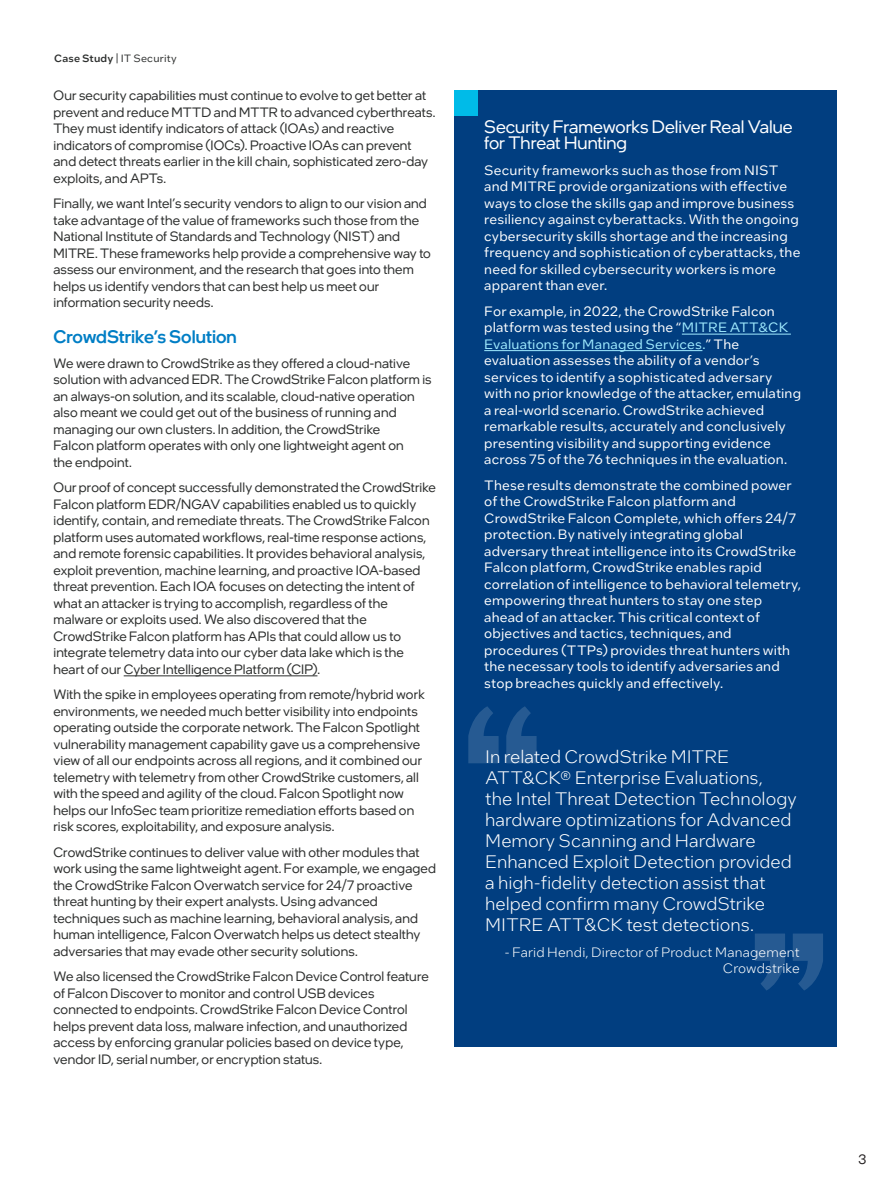
<style>
.page{position:relative;width:891px;height:1188px;background:#fff}
.page>*{position:absolute;margin:0;border:0;box-sizing:border-box;transform-origin:0 0}
.Table_of_Contents{font:300 18px/21px "Intel One Text";letter-spacing:-.005em;color:#fff}
.Table_of_Contents-2{font:18px/16.5px "Intel One Display";color:#fff}
.MainCopy___Caption{font:500 18px "Intel One Display";color:#007ec5}
.MainCopy___Caption-2{font:13.5px/16.5px "Intel One Display";letter-spacing:.01em;color:#2d2f2e}
.Table_of_Contents-3{font:13.5px/16.5px "Intel One Text";letter-spacing:.01em;color:#fff}
.Table_of_Contents-4{font:300 13.5px/16.5px "Intel One Text";letter-spacing:.01em;color:#fff;text-align:right}
.t1{font:13.5px "Intel One Display";color:#231f20}
.Document_Header{font:10.5px "Intel One Text";letter-spacing:.02em;color:#2d2f2e}
.s1{font-weight:500}
.s2{color:#a0ebff}
</style>
<div class="page">
<div style="left:454px;top:90px;width:383px;height:957px;background:#013e80"></div>
<hr style="left:682px;top:334px;width:109px;height:1px;background:#a0ebff">
<hr style="left:484px;top:350px;width:218px;height:1px;background:#a0ebff">
<hr style="left:124px;top:676px;width:193px;height:1px;background:#2d2f2e">
<div style="left:454px;top:90px;width:24px;height:25px;background:#00bbe8"></div>
<svg style="left:468px;top:706px;width:69px;height:57px"></svg>
<svg style="left:755px;top:934px;width:68px;height:57px"></svg>
<p class="Document_Header" style="left:54px;top:52px;width:124px"><span class="s1">Case Study</span> | IT Security</p>
<p class="MainCopy___Caption-2" style="left:53px;top:87px;width:384px">Our security capabilities must continue to evolve to get better at prevent and reduce MTTD and MTTR to advanced cyberthreats.<br>They must identify indicators of attack (IOAs) and reactive indicators of compromise (IOCs). Proactive IOAs can prevent and detect threats earlier in the kill chain, sophisticated zero-day exploits, and APTs.</p>
<p class="MainCopy___Caption-2" style="left:53px;top:195px;width:379px">Finally, we want Intel’s security vendors to align to our vision and take advantage of the value of frameworks such those from the National Institute of Standards and Technology (NIST) and MITRE. These frameworks help provide a comprehensive way to assess our environment, and the research that goes into them helps us identify vendors that can best help us meet our information security needs.</p>
<p class="MainCopy___Caption" style="left:53px;top:325px;width:185px">CrowdStrike’s Solution</p>
<p class="MainCopy___Caption-2" style="left:53px;top:355px;width:380px">We were drawn to CrowdStrike as they offered a cloud-native solution with advanced EDR. The CrowdStrike Falcon platform is an always-on solution, and its scalable, cloud-native operation also meant we could get out of the business of running and managing our own clusters. In addition, the CrowdStrike<br>Falcon platform operates with only one lightweight agent on<br>the endpoint.</p>
<p class="MainCopy___Caption-2" style="left:53px;top:479px;width:384px">Our proof of concept successfully demonstrated the CrowdStrike Falcon platform EDR/NGAV capabilities enabled us to quickly identify, contain, and remediate threats. The CrowdStrike Falcon platform uses automated workflows, real-time response actions, and remote forensic capabilities. It provides behavioral analysis, exploit prevention, machine learning, and proactive IOA-based threat prevention. Each IOA focuses on detecting the intent of what an attacker is trying to accomplish, regardless of the malware or exploits used. We also discovered that the CrowdStrike Falcon platform has APIs that could allow us to integrate telemetry data into our cyber data lake which is the heart of our Cyber Intelligence Platform (CIP).</p>
<p class="MainCopy___Caption-2" style="left:53px;top:686px;width:373px">With the spike in employees operating from remote/hybrid work environments, we needed much better visibility into endpoints operating outside the corporate network. The Falcon Spotlight vulnerability management capability gave us a comprehensive view of all our endpoints across all regions, and it combined our telemetry with telemetry from other CrowdStrike customers, all with the speed and agility of the cloud. Falcon Spotlight now helps our InfoSec team prioritize remediation efforts based on risk scores, exploitability, and exposure analysis.</p>
<p class="MainCopy___Caption-2" style="left:53px;top:843px;width:384px">CrowdStrike continues to deliver value with other modules that work using the same lightweight agent. For example, we engaged the CrowdStrike Falcon Overwatch service for 24/7 proactive threat hunting by their expert analysts. Using advanced techniques such as machine learning, behavioral analysis, and human intelligence, Falcon Overwatch helps us detect stealthy adversaries that may evade other security solutions.</p>
<p class="MainCopy___Caption-2" style="left:53px;top:968px;width:377px">We also licensed the CrowdStrike Falcon Device Control feature of Falcon Discover to monitor and control USB devices connected to endpoints. CrowdStrike Falcon Device Control helps prevent data loss, malware infection, and unauthorized access by enforcing granular policies based on device type, vendor ID, serial number, or encryption status.</p>
<p class="Table_of_Contents-2" style="left:484px;top:118px;width:310px">Security Frameworks Deliver Real Value for Threat Hunting</p>
<p class="Table_of_Contents-3" style="left:484px;top:161px;width:318px">Security frameworks such as those from NIST and MITRE provide organizations with effective ways to close the skills gap and improve business resiliency against cyberattacks. With the ongoing cybersecurity skills shortage and the increasing frequency and sophistication of cyberattacks, the need for skilled cybersecurity workers is more apparent than ever.</p>
<p class="Table_of_Contents-3" style="left:484px;top:302px;width:318px">For example, in 2022, the CrowdStrike Falcon platform was tested using the “<span class="s2">MITRE ATT&amp;CK Evaluations for Managed Services.</span>” The evaluation assesses the ability of a vendor’s services to identify a sophisticated adversary with no prior knowledge of the attacker, emulating a real-world scenario. CrowdStrike achieved remarkable results, accurately and conclusively presenting visibility and supporting evidence across 75 of the 76 techniques in the evaluation.</p>
<p class="Table_of_Contents-3" style="left:484px;top:476px;width:318px">These results demonstrate the combined power of the CrowdStrike Falcon platform and CrowdStrike Falcon Complete, which offers 24/7 protection. By natively integrating global adversary threat intelligence into its CrowdStrike Falcon platform, CrowdStrike enables rapid correlation of intelligence to behavioral telemetry, empowering threat hunters to stay one step ahead of an attacker. This critical context of objectives and tactics, techniques, and procedures (TTPs) provides threat hunters with the necessary tools to identify adversaries and stop breaches quickly and effectively.</p>
<p class="Table_of_Contents" style="left:485px;top:746px;width:313px">In related CrowdStrike MITRE ATT&amp;CK® Enterprise Evaluations,<br>the Intel Threat Detection Technology hardware optimizations for Advanced Memory Scanning and Hardware Enhanced Exploit Detection provided a high-fidelity detection assist that helped confirm many CrowdStrike MITRE ATT&amp;CK test detections.</p>
<p class="Table_of_Contents-4" style="left:505px;top:944px;width:296px">- Farid Hendi, Director of Product Management<br>Crowdstrike</p>
<p class="t1" style="left:858px;top:1151px;width:9px">3</p>
</div>
